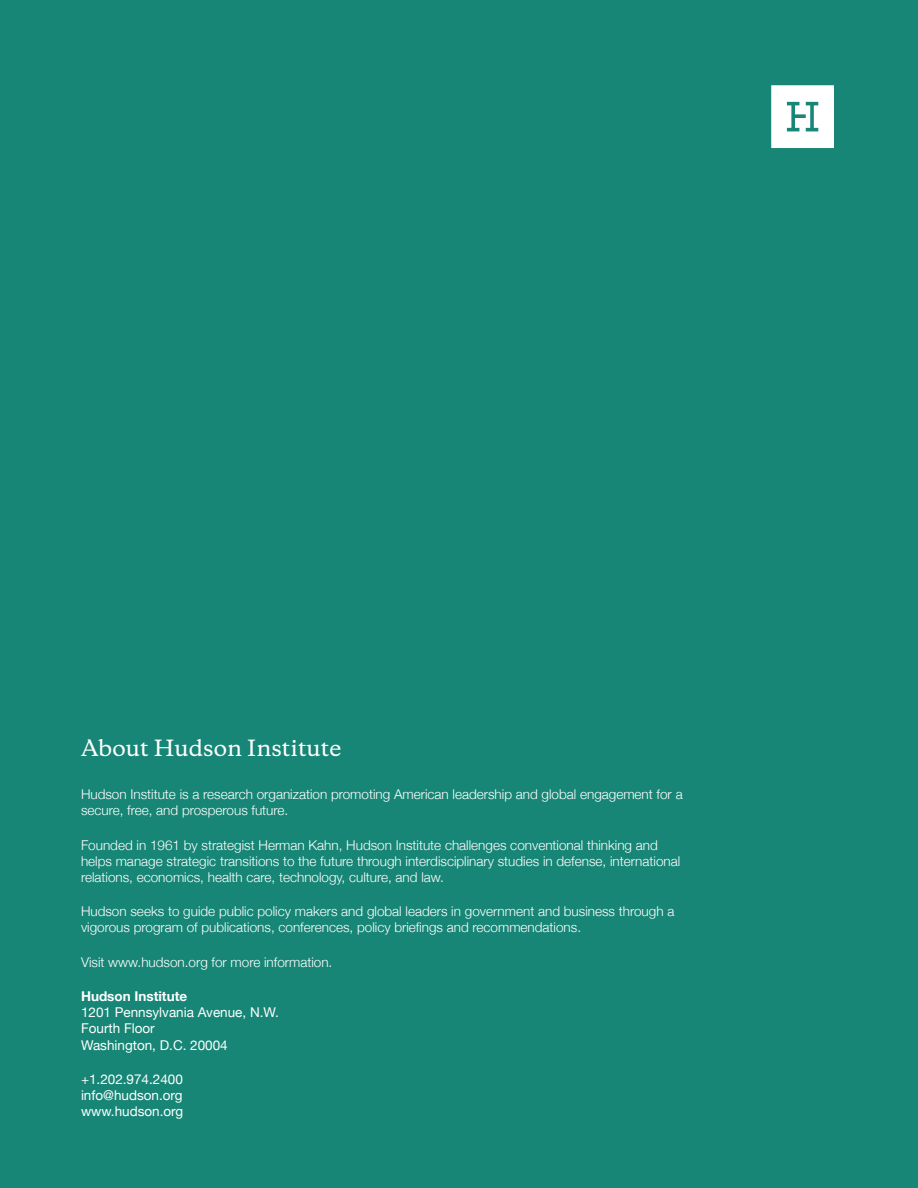
<style>
.page{position:relative;width:918px;height:1188px;background:#178676}
.page>*{position:absolute;margin:0;border:0;box-sizing:border-box;transform-origin:0 0}
.t1{font:500 21px "Copernicus";color:#fff}
.t2{font:300 13.5px/16.2px "Helvetica Neue";color:#fff}
.t3{font:13.5px/16.2px "Helvetica Neue";color:#fff}
.t4{font:700 13.5px "Helvetica Neue";color:#fff}
</style>
<div class="page">
<svg style="left:771px;top:85px;width:63px;height:63px"></svg>
<h1 class="t1" style="left:81px;top:730px;width:262px">About Hudson Institute</h1>
<p class="t2" style="left:81px;top:785px;width:603px">Hudson Institute is a research organization promoting American leadership and global engagement for a secure, free, and prosperous future.</p>
<p class="t2" style="left:81px;top:836px;width:601px">Founded in 1961 by strategist Herman Kahn, Hudson Institute challenges conventional thinking and helps manage strategic transitions to the future through interdisciplinary studies in defense, international relations, economics, health care, technology, culture, and law.</p>
<p class="t2" style="left:81px;top:902px;width:595px">Hudson seeks to guide public policy makers and global leaders in government and business through a vigorous program of publications, conferences, policy briefings and recommendations.</p>
<p class="t2" style="left:81px;top:953px;width:253px">Visit www.hudson.org for more information.</p>
<p class="t4" style="left:81px;top:986px;width:108px">Hudson Institute</p>
<p class="t3" style="left:81px;top:1005px;width:199px">1201 Pennsylvania Avenue, N.W.<br>Fourth Floor<br>Washington, D.C. 20004</p>
<p class="t3" style="left:81px;top:1072px;width:104px;text-align:justify">+1.202.974.2400 info@hudson.org www.hudson.org</p>
</div>
